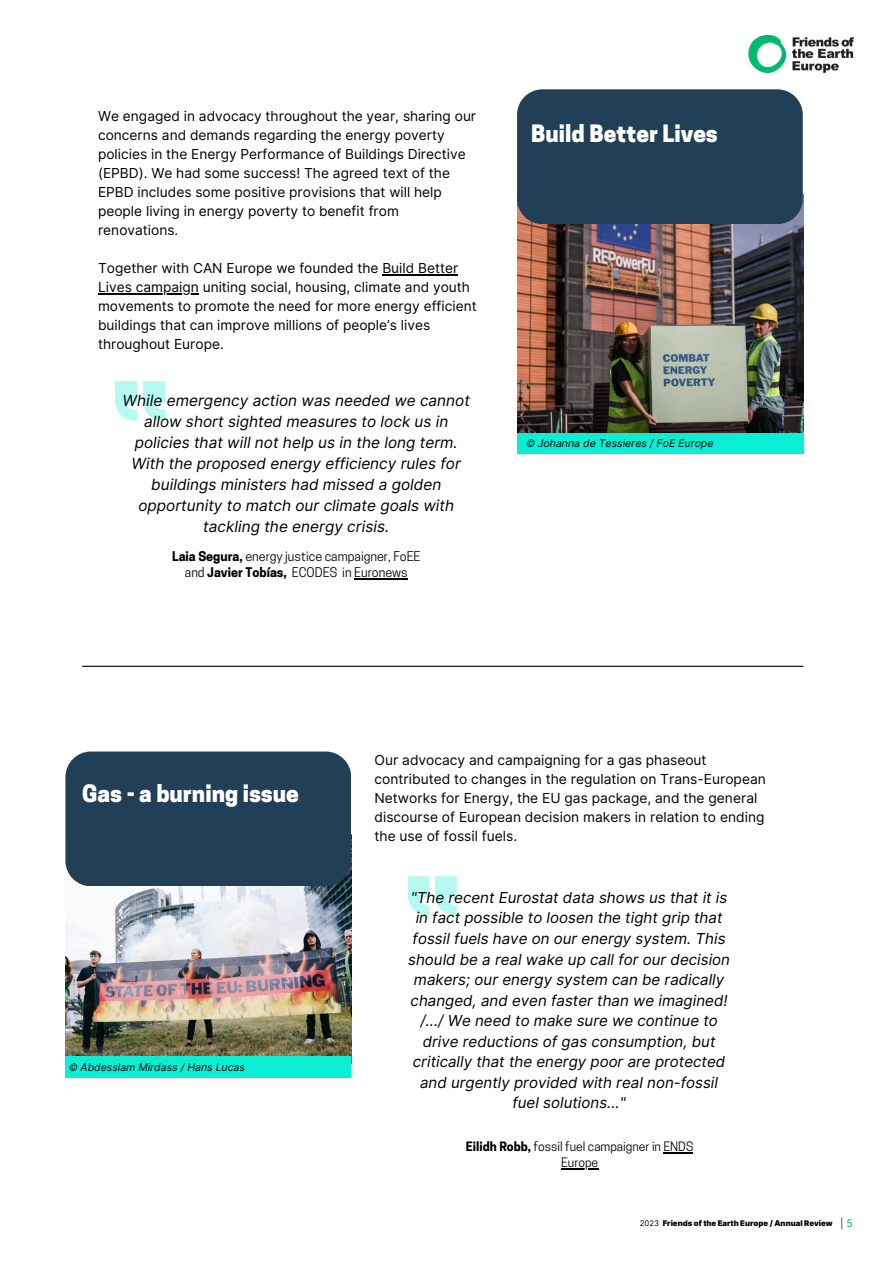
<style>
.page{position:relative;width:894px;height:1264px;background:#fff}
.page>*{position:absolute;margin:0;border:0;box-sizing:border-box;transform-origin:0 0}
.t1{font:800 22.5px "Cooper Hewitt";color:#fff}
.t2{font:italic 15.3px/20.9px "Inter";color:#000;text-align:center}
.t3{font:italic 15px/20.5px "Inter";color:#000;text-align:center}
.t4{font:13.8px/19px "Inter";color:#000}
.t5{font:12.6px/16.8px "Cooper Hewitt";color:#000;text-align:center}
.t6{font:12.15px "Cooper Hewitt";color:#000}
.t7{font:italic 10.5px "Inter";color:#000}
.t8{font:10.35px "Inter";color:#02bb6e}
.t9{font:900 7.8px "Inter";color:#000}
.s1{font-weight:700}
.s2{font-weight:400}
</style>
<div class="page">
<img style="left:748px;top:35px;width:105px;height:38px">
<img style="left:65px;top:866px;width:286px;height:190px">
<svg style="left:115px;top:381px;width:50px;height:39px"></svg>
<img style="left:517px;top:204px;width:285px;height:229px">
<div style="left:517px;top:89px;width:285px;height:135px;background:#213f56;border-radius:25px"></div>
<div style="left:517px;top:433px;width:286px;height:21px;background:#0beed3"></div>
<hr style="left:82px;top:665px;width:721px;height:2px;background:#000">
<div style="left:65px;top:751px;width:286px;height:135px;background:#213f56;border-radius:25px"></div>
<div style="left:65px;top:1056px;width:286px;height:21px;background:#0beed3"></div>
<svg style="left:407px;top:876px;width:49px;height:39px"></svg>
<hr style="left:354px;top:578px;width:53px;height:1px;background:#000">
<hr style="left:382px;top:274px;width:76px;height:1px;background:#000">
<hr style="left:98px;top:293px;width:101px;height:1px;background:#000">
<hr style="left:663px;top:1152px;width:30px;height:1px;background:#000">
<hr style="left:561px;top:1168px;width:37px;height:1px;background:#000">
<svg style="left:841px;top:1217px;width:1px;height:12px"></svg>
<p class="t4" style="left:98px;top:106px;width:379px">We engaged in advocacy throughout the year, sharing our concerns and demands regarding the energy poverty policies in the Energy Performance of Buildings Directive (EPBD). We had some success! The agreed text of the EPBD includes some positive provisions that will help people living in energy poverty to benefit from renovations.</p>
<h6 class="t4" style="left:98px;top:259px;width:362px">Together with CAN Europe we founded the Build Better</h6>
<h1 class="t4" style="left:98px;top:278px;width:380px">Lives campaign uniting social, housing, climate and youth movements to promote the need for more energy efficient buildings that can improve millions of people’s lives throughout Europe.</h1>
<p class="t2" style="left:123px;top:390px;width:349px">While emergency action was needed we cannot allow short sighted measures to lock us in policies that will not help us in the long term.<br>With the proposed energy efficiency rules for buildings ministers had missed a golden opportunity to match our climate goals with tackling the energy crisis.</p>
<h1 class="t5" style="left:172px;top:549px;width:250px"><span class="s1">Laia Segura,</span> energy justice campaigner, FoEE and <span class="s1">Javier Tobías,</span> ECODES in Euronews</h1>
<h2 class="t1" style="left:531px;top:125px;width:188px">Build Better Lives</h2>
<h5 class="t7" style="left:526px;top:437px;width:188px">© Johanna de Tessieres / FoE Europe</h5>
<h6 class="t1" style="left:82px;top:784px;width:218px">Gas - a burning issue</h6>
<p class="t7" style="left:69px;top:1060px;width:177px">© Abdesslam Mirdass / Hans Lucas</p>
<h2 class="t4" style="left:374px;top:750px;width:393px">Our advocacy and campaigning for a gas phaseout contributed to changes in the regulation on Trans-European Networks for Energy, the EU gas package, and the general discourse of European decision makers in relation to ending the use of fossil fuels.</h2>
<h3 class="t3" style="left:408px;top:887px;width:323px">"The recent Eurostat data shows us that it is in fact possible to loosen the tight grip that fossil fuels have on our energy system. This should be a real wake up call for our decision makers; our energy system can be radically changed, and even faster than we imagined! /.../ We need to make sure we continue to drive reductions of gas consumption, but critically that the energy poor are protected and urgently provided with real non-fossil fuel solutions..."</h3>
<h4 class="t6" style="left:466px;top:1142px;width:229px"><span class="s1">Eilidh Robb,</span> fossil fuel campaigner in ENDS</h4>
<p class="t6" style="left:561px;top:1158px;width:39px">Europe</p>
<p class="t9" style="left:639px;top:1218px;width:194px"><span class="s2">2023</span> Friends of the Earth Europe / Annual Review</p>
<p class="t8" style="left:846px;top:1216px;width:8px">5</p>
</div>
